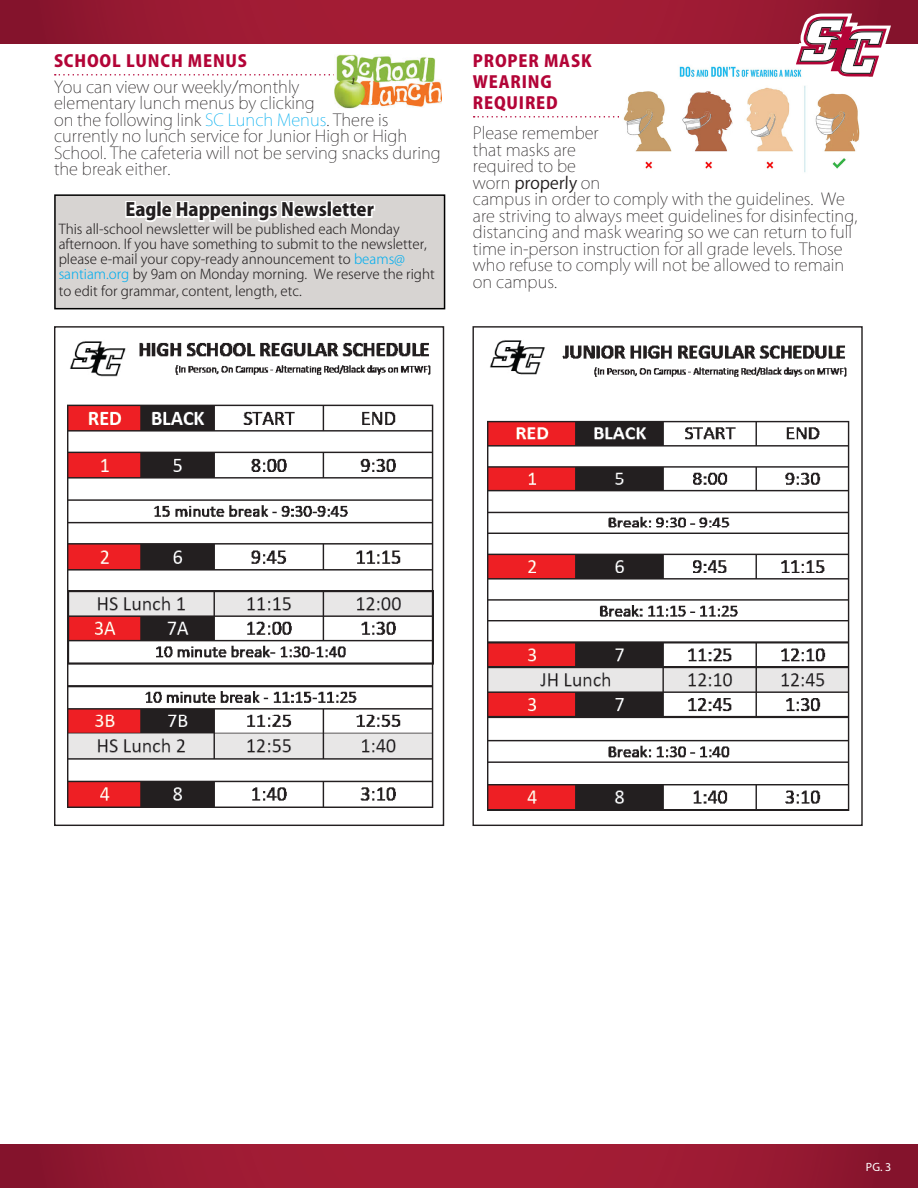
<style>
.page{position:relative;width:918px;height:1188px;background:#fff}
.page>*{position:absolute;margin:0;border:0;box-sizing:border-box;transform-origin:0 0}
.t1{font:800 18px "Koz Go Pro";color:#231f20}
.t2{font:200 16.5px/16.5px "Koz Go Pr 6 N";color:#231f20}
.t3{font:800 16.5px/21px "Koz Go Pro";letter-spacing:.05em;color:#b30437}
.t4{font:300 13.5px/15px "Koz Go Pr 6 N";color:#231f20}
.t5{font:12px "Myriad Pro";color:#fff}
.s1{color:#00aeef}
.s2{font-weight:400}
</style>
<div class="page">
<svg style="left:0;top:1145px;width:918px;height:43px;background:#991932"></svg>
<svg style="left:0;top:0;width:918px;height:43px;background:#9b1a32"></svg>
<div style="left:55px;top:195px;width:390px;height:114px;background:#d7d4d2"></div>
<svg style="left:125px;top:200px;width:250px;height:22px"></svg>
<div style="left:54px;top:194px;width:391px;height:115px;border:2px solid #000"></div>
<img style="left:68px;top:341px;width:366px;height:466px">
<img style="left:488px;top:340px;width:362px;height:470px">
<svg style="left:474px;top:116px;width:145px;height:2px"></svg>
<img style="left:623px;top:66px;width:237px;height:106px">
<svg style="left:55px;top:74px;width:279px;height:2px"></svg>
<img style="left:335px;top:54px;width:106px;height:55px">
<svg style="left:792px;top:13px;width:99px;height:67px"></svg>
<p class="t3" style="left:54px;top:52px;width:195px">SCHOOL LU NCH MENUS</p>
<p class="t2" style="left:54px;top:79px;width:388px">You can view our weekly/monthly<br>elementary lunch menus by clicking<br>on the following link <span class="s1">SC Lunch Menus</span>. There is currently no lunch service for Junior High or High School. The cafeteria will not be serving snacks during the break either.</p>
<p class="t1" style="left:126px;top:198px;width:250px">EAGLE HAPPENINGS NEWSLETTER</p>
<p class="t4" style="left:59px;top:222px;width:378px">This all-school newsletter will be published each Monday afternoon. If you have something to submit to the newsletter, please e-mail your copy-ready announcement to <span class="s1">beams@ santiam.org</span> by 9am on Monday morning. We reserve the right</p>
<p class="t4" style="left:59px;top:284px;width:245px">to edit for grammar, content, length, etc.</p>
<p class="t3" style="left:473px;top:52px;width:120px">PROPER MASK<br>WEARING<br>REQUIRED</p>
<p class="t2" style="left:473px;top:125px;width:386px">Please remember<br>that masks are<br>required to be<br>worn <span class="s2">properly</span> on<br>campus in order to comply with the guidelines. We are striving to always meet guidelines for disinfecting, distancing and mask wearing so we can return to full time in-person instruction for all grade levels. Those who refuse to comply will not be allowed to remain on campus.</p>
<p class="t5" style="left:866px;top:1159px;width:27px">pg. 3</p>
</div>
